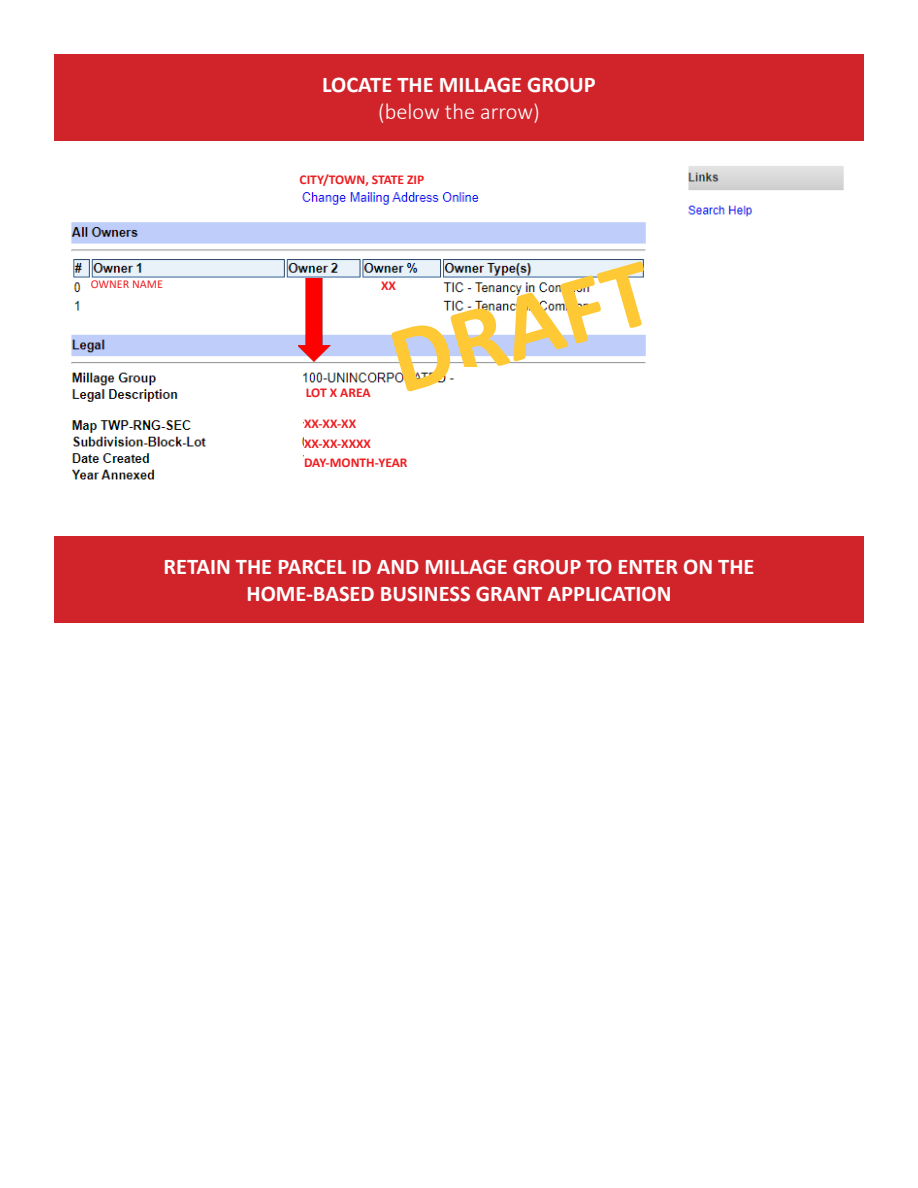
<style>
.page{position:relative;width:918px;height:1188px;background:#fff}
.page>*{position:absolute;margin:0;border:0;box-sizing:border-box;transform-origin:0 0}
.t1{font:700 97.5px "Calibri";color:#fec935}
.t2{font:700 22.5px/27px "Calibri";color:#fff;text-align:center}
.t3{font:700 13.5px/19.5px "Calibri";color:#ee1f23}
.t4{font:12px "Calibri";color:#ee1f23}
.s1{font-weight:300}
</style>
<div class="page">
<img style="left:71px;top:166px;width:773px;height:314px">
<img style="left:298px;top:279px;width:33px;height:82px">
<div style="left:300px;top:173px;width:184px;height:13px;background:#fff"></div>
<div style="left:91px;top:279px;width:184px;height:41px;background:#fff"></div>
<div style="left:297px;top:387px;width:361px;height:26px;background:#fff"></div>
<div style="left:304px;top:406px;width:276px;height:73px;background:#fff"></div>
<div style="left:381px;top:280px;width:52px;height:33px;background:#fff"></div>
<div style="left:456px;top:367px;width:78px;height:33px;background:#fff"></div>
<div style="left:54px;top:54px;width:810px;height:87px;background:#d1232a"></div>
<div style="left:54px;top:536px;width:810px;height:87px;background:#d1232a"></div>
<p class="t2" style="left:322px;top:71px;width:275px">LOCATE THE MILLAGE GROUP <span class="s1">(below the arrow)</span></p>
<p class="t4" style="left:91px;top:275px;width:74px">OWNER NAME</p>
<p class="t3" style="left:300px;top:170px;width:126px">CITY/TOWN, STATE ZIP</p>
<p class="t1" style="left:373px;top:297px;width:270px;rotate:-16deg">DRAFT</p>
<p class="t3" style="left:304px;top:414px;width:105px">XX-XX-XX<br>XX-XX-XXXX<br>DAY-MONTH-YEAR</p>
<p class="t3" style="left:381px;top:276px;width:16px">XX</p>
<p class="t3" style="left:306px;top:382px;width:66px">LOT X AREA</p>
<p class="t2" style="left:163px;top:553px;width:593px">RETAIN THE PARCEL ID AND MILLAGE GROUP TO ENTER ON THE<br>HOME-BASED BUSINESS GRANT APPLICATION</p>
</div>
